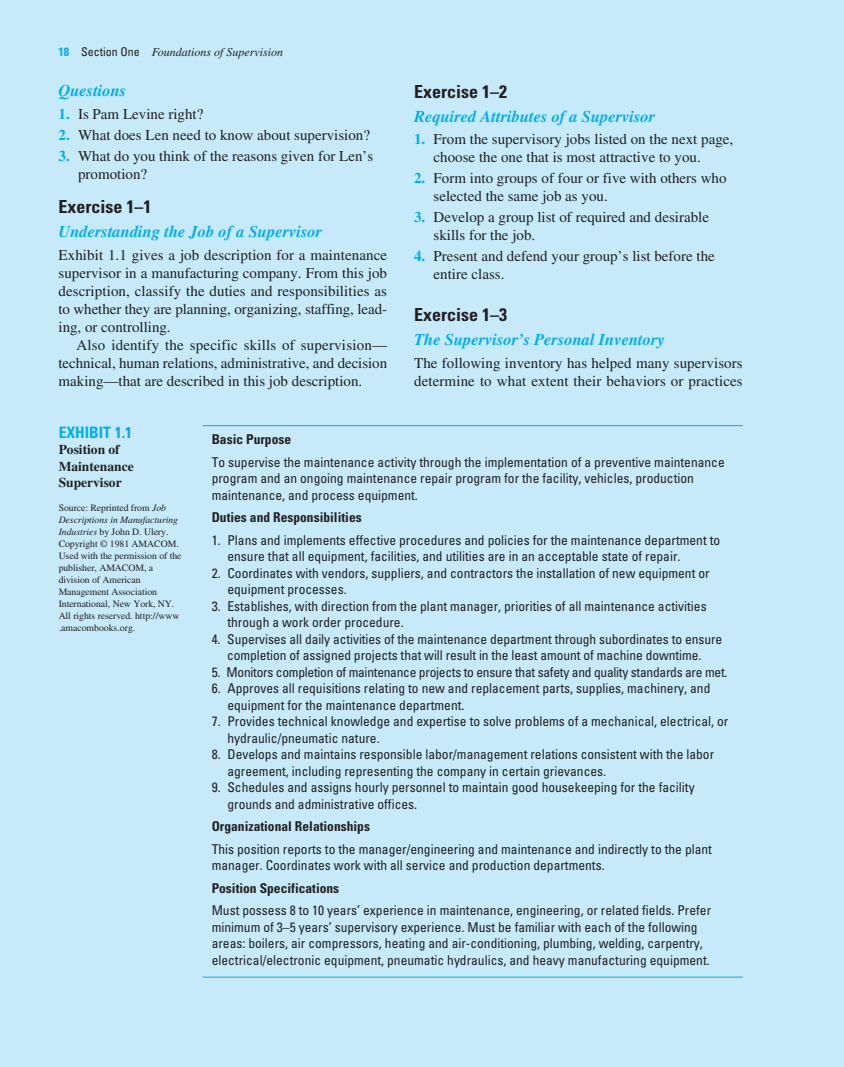
<style>
.page{position:relative;width:844px;height:1067px;background:#fff}
.page>*{position:absolute;margin:0;border:0;box-sizing:border-box;transform-origin:0 0}
.t1{font:700 condensed 18px "Univers LT Std";color:#231f20}
.t2{font:italic 700 16.5px "Times LT Std";color:#00aeef}
.t3{font:700 condensed 15.75px "Univers LT Std";color:#00aeef}
.t4{font:15px/18px "Times LT Std";color:#231f20}
.t5{font:condensed 13.5px/16.5px "Univers LT Std";color:#231f20}
.t6{font:700 condensed 13.5px "Univers LT Std";color:#231f20}
.t7{font:condensed 13.5px "Univers LT Std";letter-spacing:-.02em;color:#231f20}
.t8{font:700 13.5px/16.5px "Times LT Std";color:#231f20}
.t9{font:italic 12px "Times LT Std";color:#231f20}
.t10{font:9.75px/12px "Times LT Std";letter-spacing:-.005em;color:#231f20}
.s1{font-family:"Univers LT Std";font-weight:700;font-style:normal;font-stretch:condensed;color:#00aeef}
.s2{font-family:"Univers LT Std";font-style:normal;font-stretch:condensed}
.s3{font-weight:700;color:#00aeef}
.s4{font-style:italic}
</style>
<div class="page">
<div style="left:0;top:0;width:844px;height:1066px;background:#c6eafa"></div>
<hr style="left:203px;top:425px;width:540px;height:1px;background:#00aeef">
<hr style="left:203px;top:976px;width:540px;height:1px;background:#00aeef">
<p class="t9" style="left:58px;top:47px;width:226px"><span class="s1">18</span> <span class="s2">Section One</span> Foundations of Supervision</p>
<p class="t2" style="left:58px;top:84px;width:69px">Questions</p>
<p class="t4" style="left:58px;top:106px;width:146px"><span class="s3">1.</span> Is Pam Levine right?</p>
<p class="t4" style="left:58px;top:127px;width:313px"><span class="s3">2.</span> What does Len need to know about supervision?</p>
<p class="t4" style="left:78px;top:148px;width:297px;text-indent:-20px"><span class="s3">3.</span> What do you think of the reasons given for Len’s promotion?</p>
<h1 class="t1" style="left:58px;top:199px;width:94px">Exercise 1–1</h1>
<p class="t2" style="left:58px;top:225px;width:265px">Understanding the Job of a Supervisor</p>
<p class="t4" style="left:58px;top:247px;width:330px;text-align:justify">Exhibit 1.1 gives a job description for a maintenance supervisor in a manufacturing company. From this job description, classify the duties and responsibilities as to whether they are planning, organizing, staffing, lead&shy;ing, or controlling.</p>
<p class="t4" style="left:58px;top:337px;width:330px;text-align:justify;text-indent:18px">Also identify the specific skills of supervision— technical, human relations, administrative, and decision making—that are described in this job description.</p>
<h1 class="t1" style="left:414px;top:84px;width:94px">Exercise 1–2</h1>
<p class="t2" style="left:414px;top:110px;width:243px">Required Attributes of a Supervisor</p>
<p class="t4" style="left:434px;top:132px;width:301px;text-indent:-20px"><span class="s3">1.</span> From the supervisory jobs listed on the next page, choose the one that is most attractive to you.</p>
<p class="t4" style="left:434px;top:171px;width:294px;text-indent:-20px"><span class="s3">2.</span> Form into groups of four or five with others who selected the same job as you.</p>
<p class="t4" style="left:434px;top:210px;width:277px;text-indent:-20px"><span class="s3">3.</span> Develop a group list of required and desirable skills for the job.</p>
<p class="t4" style="left:434px;top:249px;width:283px;text-indent:-20px"><span class="s3">4.</span> Present and defend your group’s list before the entire class.</p>
<h1 class="t1" style="left:414px;top:307px;width:94px">Exercise 1–3</h1>
<p class="t2" style="left:414px;top:333px;width:252px">The Supervisor’s Personal Inventory</p>
<p class="t4" style="left:414px;top:355px;width:330px">The following inventory has helped many supervisors determine to what extent their behaviors or practices</p>
<p class="t3" style="left:59px;top:425px;width:75px">EXHIBIT 1.1</p>
<p class="t8" style="left:59px;top:443px;width:76px">Position of<br>Maintenance<br>Supervisor</p>
<p class="t10" style="left:59px;top:503px;width:124px">Source: Reprinted from <span class="s4">Job<br>Descriptions in Manufacturing<br>Industries</span> by John D. Ulery.<br>Copyright © 1981 AMACOM.<br>Used with the permission of the publisher, AMACOM, a division of American<br>Management Association<br>International, New York, NY.<br>All rights reserved. http://www .amacombooks.org.</p>
<p class="t6" style="left:212px;top:433px;width:81px">Basic Purpose</p>
<p class="t5" style="left:212px;top:454px;width:514px">To supervise the maintenance activity through the implementation of a preventive maintenance program and an ongoing maintenance repair program for the facility, vehicles, production maintenance, and process equipment.</p>
<p class="t6" style="left:212px;top:511px;width:152px">Duties and Responsibilities</p>
<p class="t5" style="left:227px;top:532px;width:494px;text-indent:-16px">1. Plans and implements effective procedures and policies for the maintenance department to ensure that all equipment, facilities, and utilities are in an acceptable state of repair.</p>
<p class="t5" style="left:227px;top:565px;width:484px;text-indent:-16px">2. Coordinates with vendors, suppliers, and contractors the installation of new equipment or equipment processes.</p>
<p class="t5" style="left:227px;top:598px;width:481px;text-indent:-16px">3. Establishes, with direction from the plant manager, priorities of all maintenance activities through a work order procedure.</p>
<p class="t5" style="left:212px;top:631px;width:512px;text-align:center">4. Supervises all daily activities of the maintenance department through subordinates to ensure completion of assigned projects that will result in the least amount of machine downtime.</p>
<p class="t7" style="left:212px;top:666px;width:517px">5. Monitors completion of maintenance projects to ensure that safety and quality standards are met.</p>
<p class="t5" style="left:227px;top:681px;width:484px;text-indent:-16px">6. Approves all requisitions relating to new and replacement parts, supplies, machinery, and equipment for the maintenance department.</p>
<p class="t5" style="left:227px;top:714px;width:502px;text-indent:-16px">7. Provides technical knowledge and expertise to solve problems of a mechanical, electrical, or hydraulic/pneumatic nature.</p>
<p class="t5" style="left:227px;top:747px;width:488px;text-indent:-16px">8. Develops and maintains responsible labor/management relations consistent with the labor agreement, including representing the company in certain grievances.</p>
<p class="t5" style="left:227px;top:780px;width:469px;text-indent:-16px">9. Schedules and assigns hourly personnel to maintain good housekeeping for the facility grounds and administrative offices.</p>
<p class="t6" style="left:212px;top:820px;width:160px">Organizational Relationships</p>
<p class="t5" style="left:212px;top:841px;width:502px">This position reports to the manager/engineering and maintenance and indirectly to the plant manager. Coordinates work with all service and production departments.</p>
<p class="t6" style="left:212px;top:882px;width:129px">Position Specifications</p>
<p class="t5" style="left:212px;top:903px;width:501px">Must possess 8 to 10 years’ experience in maintenance, engineering, or related fields. Prefer minimum of 3–5 years’ supervisory experience. Must be familiar with each of the following areas: boilers, air compressors, heating and air- conditioning, plumbing, welding, carpentry, electrical/electronic equipment, pneumatic hydraulics, and heavy manufacturing equipment.</p>
</div>
